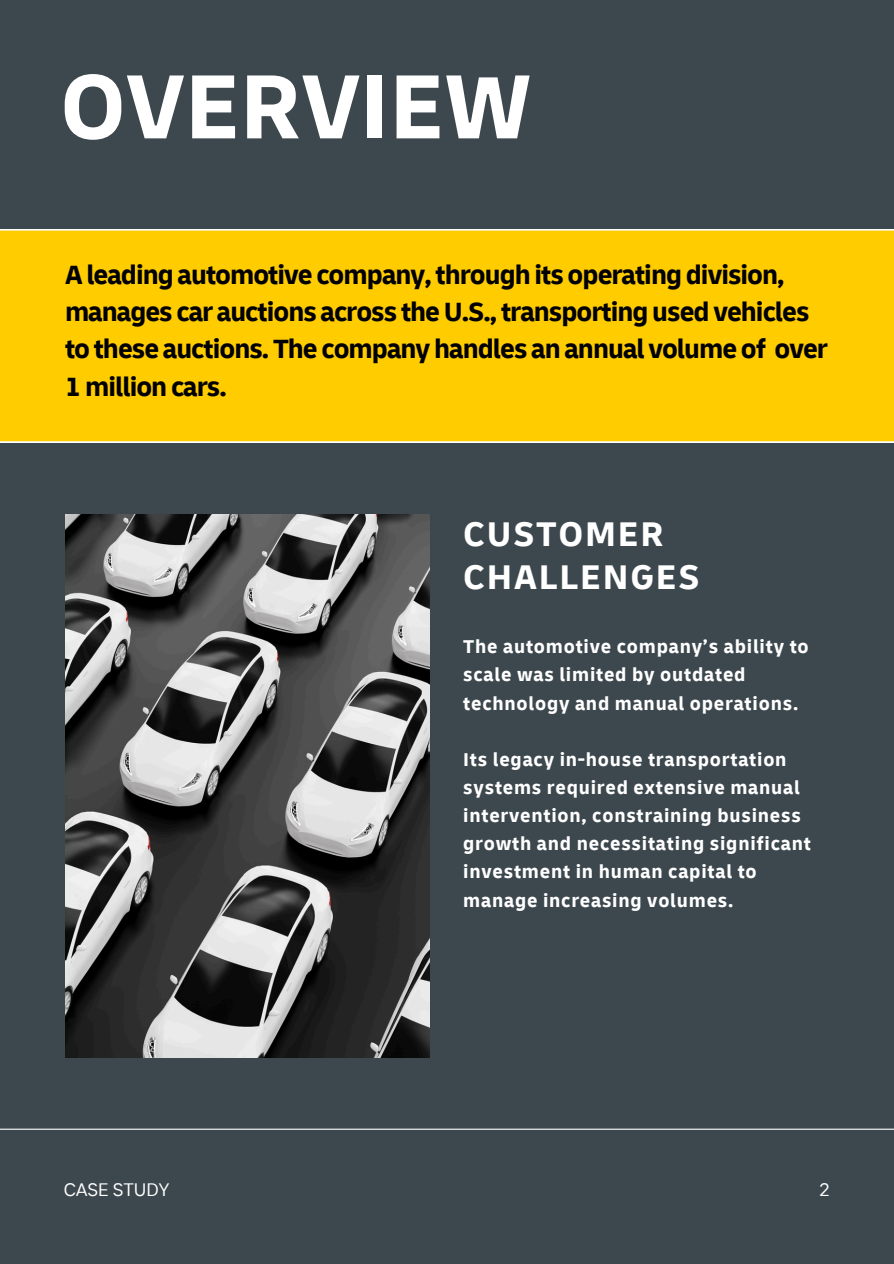
<style>
.page{position:relative;width:894px;height:1264px;background:#fff}
.page>*{position:absolute;margin:0;border:0;box-sizing:border-box;transform-origin:0 0}
.t1{font:700 95.25px "Delivery";color:#fff}
.t2{font:700 36px/42.8px "Delivery";letter-spacing:.05em;color:#fff}
.t3{font:700 27.75px/37.2px "Delivery";letter-spacing:-.035em;color:#000}
.t4{font:700 19.5px/28.2px "Delivery";letter-spacing:.04em;color:#fff}
.t5{font:18px "TT Interphases";color:#fff}
</style>
<div class="page">
<div style="left:0;top:0;width:893px;height:1263px;background:#3d484e"></div>
<hr style="left:0;top:1128px;width:893px;height:1px;background:#fff">
<img style="left:65px;top:515px;width:364px;height:542px">
<div style="left:0;top:229px;width:893px;height:213px;background:#fc0"></div>
<h3 class="t1" style="left:60px;top:72px;width:472px">OVERVIEW</h3>
<p class="t3" style="left:65px;top:260px;width:764px">A leading automotive company, through its operating division, manages car auctions across the U.S., transporting used vehicles to these auctions. The company handles an annual volume of over 1 million cars.</p>
<p class="t2" style="left:463px;top:517px;width:238px">CUSTOMER<br>CHALLENGES</p>
<h2 class="t4" style="left:463px;top:635px;width:347px">The automotive company’s ability to scale was limited by outdated technology and manual operations.</h2>
<p class="t4" style="left:463px;top:747px;width:349px">Its legacy in-house transportation systems required extensive manual intervention, constraining business growth and necessitating significant investment in human capital to manage increasing volumes.</p>
<p class="t5" style="left:64px;top:1177px;width:107px">CASE STUDY</p>
<h4 class="t5" style="left:819px;top:1177px;width:12px">2</h4>
</div>
